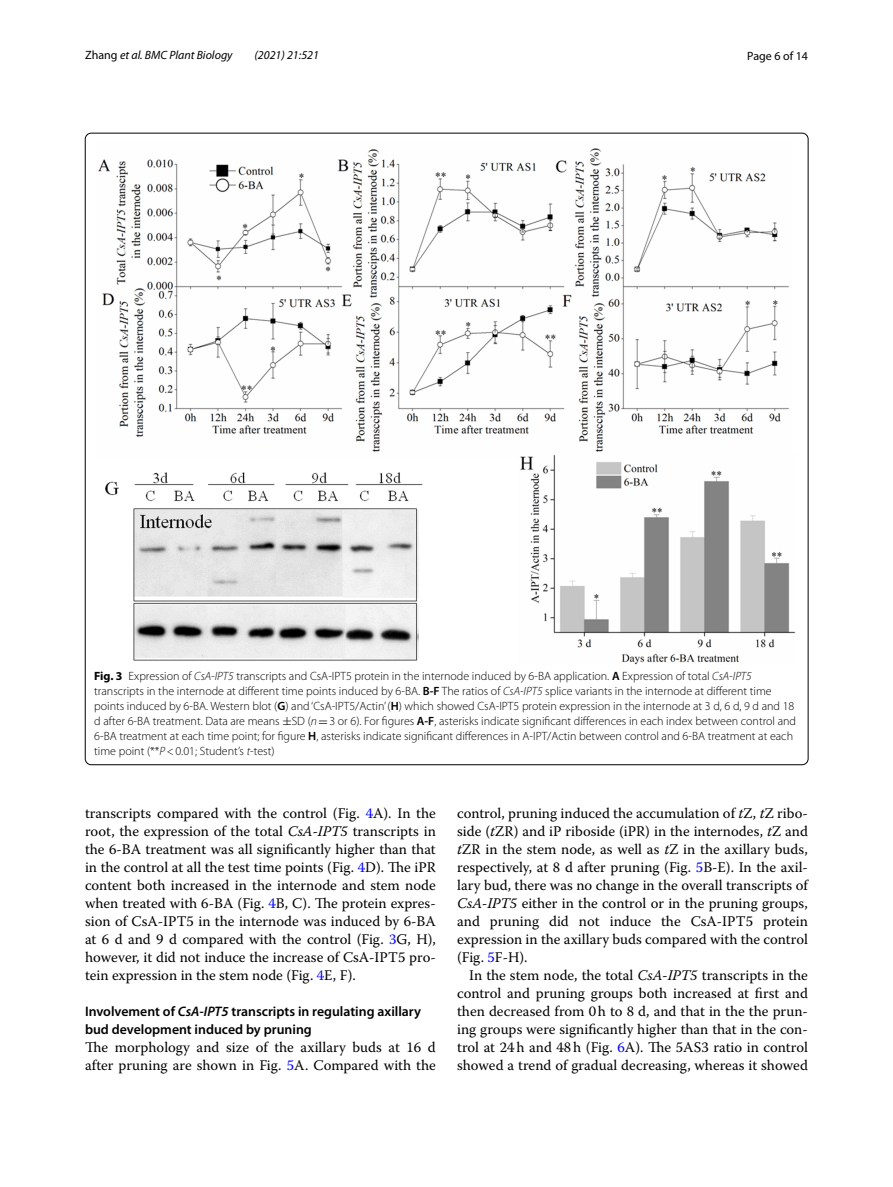
<style>
.page{position:relative;width:893px;height:1187px;background:#fff}
.page>*{position:absolute;margin:0;border:0;box-sizing:border-box;transform-origin:0 0}
.t1{font:14.7px/18px "Warnock Pro";color:#000;text-align:justify}
.t2{font:600 13.8px/18px "Myriad Pro";color:#000}
.t3{font:300 12px/15px "Myriad Pro";color:#000}
.t4{font:italic 12px "Myriad Pro";color:#000}
.t5{font:12px "Myriad Pro";color:#000}
.s1{font-style:normal}
.s2{font-weight:700}
.s3{font-style:italic}
.s4{font-weight:600}
.s5{font-family:"MTSY";font-weight:400}
.s6{color:#00f}
</style>
<div class="page">
<img style="left:98px;top:148px;width:698px;height:517px">
<p class="t4" style="left:85px;top:48px;width:149px"><span class="s1">Zhang</span> et al. BMC Plant Biology</p>
<p class="t4" style="left:254px;top:48px;width:66px">(2021) 21:521</p>
<p class="t5" style="left:747px;top:48px;width:62px">Page 6 of 14</p>
<p class="t3" style="left:94px;top:668px;width:703px"><span class="s2">Fig. 3</span> Expression of <span class="s3">CsA-IPT5</span> transcripts and CsA-IPT5 protein in the internode induced by 6-BA application. <span class="s4">A</span> Expression of total <span class="s3">CsA-IPT5 </span>transcripts in the internode at different time points induced by 6-BA. <span class="s4">B-F</span> The ratios of <span class="s3">CsA-IPT5</span> splice variants in the internode at different time points induced by 6-BA. Western blot (<span class="s4">G</span>) and ‘CsA-IPT5/Actin’ (<span class="s4">H</span>) which showed CsA-IPT5 protein expression in the internode at 3 d, 6 d, 9 d and 18 d after 6-BA treatment. Data are means <span class="s5">±</span>SD (<span class="s3">n</span><span class="s5">=</span>3 or 6). For figures <span class="s4">A-F</span>, asterisks indicate significant differences in each index between control and 6-BA treatment at each time point; for figure <span class="s4">H</span>, asterisks indicate significant differences in A-IPT/Actin between control and 6-BA treatment at each time point (**<span class="s3">P</span>&lt;0.01; Student’s <span class="s3">t</span>-test)</p>
<p class="t1" style="left:85px;top:804px;width:352px">transcripts compared with the control (Fig. <span class="s6">4</span>A). In the root, the expression of the total <span class="s3">CsA-IPT5</span> transcripts in the 6-BA treatment was all significantly higher than that in the control at all the test time points (Fig. <span class="s6">4</span>D). The iPR content both increased in the internode and stem node when treated with 6-BA (Fig. <span class="s6">4</span>B, C). The protein expres&shy;sion of CsA-IPT5 in the internode was induced by 6-BA at 6 d and 9 d compared with the control (Fig. <span class="s6">3</span>G, H), however, it did not induce the increase of CsA-IPT5 pro&shy;tein expression in the stem node (Fig. <span class="s6">4</span>E, F).</p>
<p class="t2" style="left:85px;top:1002px;width:338px">Involvement of <span class="s3">CsA‑IPT5</span> transcripts in regulating axillary bud development induced by pruning</p>
<p class="t1" style="left:85px;top:1038px;width:352px">The morphology and size of the axillary buds at 16 d after pruning are shown in Fig. <span class="s6">5</span>A. Compared with the</p>
<p class="t1" style="left:457px;top:804px;width:352px">control, pruning induced the accumulation of <span class="s3">t</span>Z, <span class="s3">t</span>Z ribo&shy;side (<span class="s3">t</span>ZR) and iP riboside (iPR) in the internodes, <span class="s3">t</span>Z and <span class="s3">t</span>ZR in the stem node, as well as <span class="s3">t</span>Z in the axillary buds, respectively, at 8 d after pruning (Fig. <span class="s6">5</span>B-E). In the axil&shy;lary bud, there was no change in the overall transcripts of <span class="s3">CsA-IPT5</span> either in the control or in the pruning groups, and pruning did not induce the CsA-IPT5 protein expression in the axillary buds compared with the control (Fig. <span class="s6">5</span>F-H).</p>
<p class="t1" style="left:457px;top:966px;width:352px;text-indent:12px">In the stem node, the total <span class="s3">CsA-IPT5</span> transcripts in the control and pruning groups both increased at first and then decreased from 0h to 8 d, and that in the the prun&shy;ing groups were significantly higher than that in the con&shy;trol at 24h and 48h (Fig. <span class="s6">6</span>A). The 5AS3 ratio in control showed a trend of gradual decreasing, whereas it showed</p>
</div>
